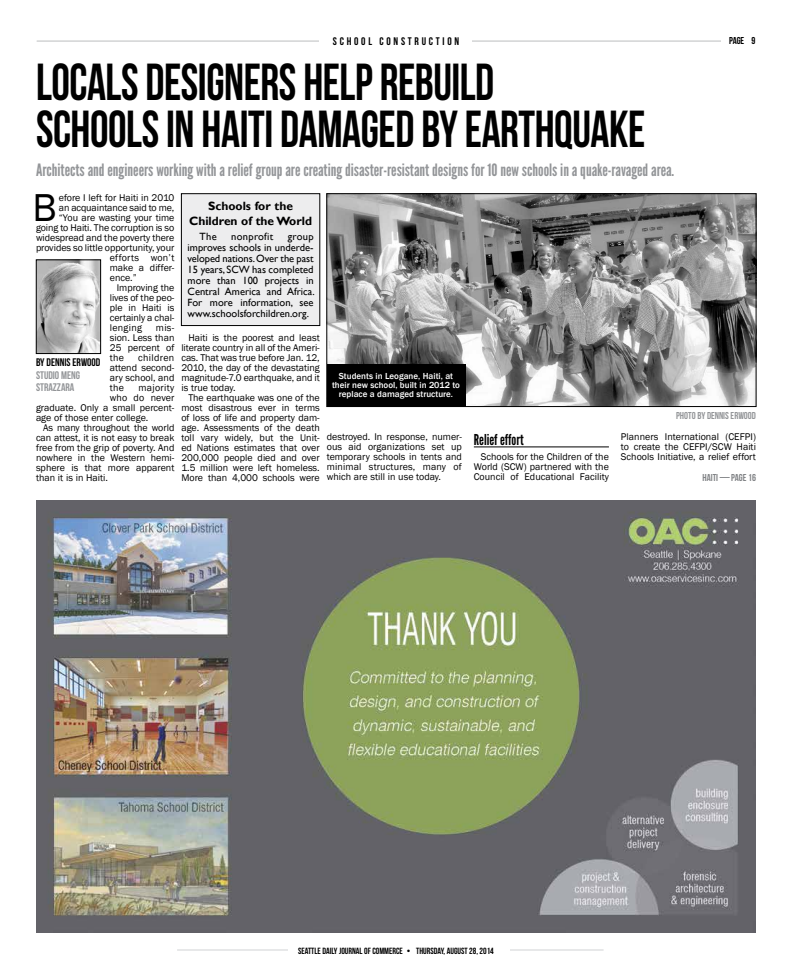
<style>
.page{position:relative;width:792px;height:972px;background:#fff}
.page>*{position:absolute;margin:0;border:0;box-sizing:border-box;transform-origin:0 0}
.t1{font:52px/47px "Bebas Neue";letter-spacing:-.01em;color:#000;scale:.9 1}
.t2{font:40px "Franklin Gothic";color:#000}
.t3{font:17px "League Gothic";color:#939598}
.t4{font:15px "League Gothic";color:#000}
.t5{font:700 12px/15px "Gill Sans";color:#000;text-align:center}
.t6{font:11px/12px "Bebas Neue";color:#939598}
.t7{font:11px "Bebas Neue";letter-spacing:.25em;color:#000}
.t8{font:11px "Bebas Neue";color:#000}
.t9{font:10.5px/11px "Gill Sans";color:#000;text-align:justify}
.t10{font:10.5px "Gill Sans";letter-spacing:.03em;color:#000}
.t11{font:10px/10px "Franklin Gothic";color:#000;text-align:justify}
.t12{font:10px "Bebas Neue";color:#939598}
.t13{font:10px "Franklin Gothic";letter-spacing:.03em;color:#000}
.t14{font:10px "Franklin Gothic";letter-spacing:.025em;color:#000}
.t15{font:10px "Bebas Neue";color:#808285}
.t16{font:10px "Bebas Neue";color:#000}
.t17{font:500 9px/9px "Franklin Gothic";color:#fff;text-align:center}
.t18{font:9px "Bebas Neue";color:#000}
.s1{color:#fff}
</style>
<div class="page">
<hr style="left:36px;top:41px;width:720px;height:1px;background:#d1d3d4">
<div style="left:319px;top:36px;width:153px;height:12px;background:#fff"></div>
<div style="left:721px;top:36px;width:36px;height:14px;background:#fff"></div>
<hr style="left:177px;top:950px;width:427px;height:1px;background:#d1d3d4">
<div style="left:288px;top:942px;width:222px;height:18px;background:#fff"></div>
<img style="left:36px;top:500px;width:720px;height:432px">
<hr style="left:474px;top:447px;width:135px;height:1px;background:#000">
<img style="left:38px;top:262px;width:61px;height:90px">
<div style="left:36px;top:260px;width:65px;height:94px;border:1px solid #000"></div>
<img style="left:329px;top:195px;width:425px;height:210px">
<div style="left:327px;top:193px;width:429px;height:214px;border:1px solid #000"></div>
<div style="left:181px;top:194px;width:139px;height:132px;background:#ededee"></div>
<div style="left:181px;top:193px;width:139px;height:133px;border:1px solid #000"></div>
<div style="left:327px;top:364px;width:138px;height:43px;background:#000"></div>
<p class="t7" style="left:333px;top:35px;width:128px">SCHOOL CONSTRUCTION</p>
<p class="t16" style="left:729px;top:35px;width:29px">PAGE <span class="s1">XX</span>9</p>
<h1 class="t1" style="left:36px;top:58px;width:678px">LOCALS DESIGNERS HELP REBUILD<br>SCHOOLS IN HAITI DAMAGED BY EARTHQUAKE</h1>
<h3 class="t3" style="left:36px;top:160px;width:640px">Architects and engineers working with a relief group are creating disaster-resistant designs for 10 new schools in a quake-ravaged area.</h3>
<h2 class="t2" style="left:33px;top:183px;width:26px">B</h2>
<p class="t11" style="left:59px;top:193px;width:117px">efore I left for Haiti in 2010</p>
<p class="t5" style="left:189px;top:199px;width:124px">Schools for the<br>Children of the World</p>
<p class="t9" style="left:200px;top:231px;width:19px">The</p>
<p class="t10" style="left:231px;top:231px;width:44px">nonprofit</p>
<p class="t11" style="left:59px;top:203px;width:117px">an acquaintance said to me,</p>
<p class="t11" style="left:59px;top:213px;width:117px">“You are wasting your time</p>
<p class="t11" style="left:36px;top:223px;width:140px">going to Haiti. The corruption is so</p>
<p class="t11" style="left:36px;top:233px;width:140px">widespread and the poverty there</p>
<p class="t11" style="left:36px;top:243px;width:140px">provides so little opportunity, your</p>
<p class="t14" style="left:110px;top:251px;width:66px">efforts won’t</p>
<p class="t11" style="left:110px;top:263px;width:66px">make a differ-</p>
<p class="t11" style="left:110px;top:273px;width:29px">ence.”</p>
<p class="t11" style="left:117px;top:283px;width:59px">Improving the</p>
<p class="t11" style="left:110px;top:293px;width:66px">lives of the peo-</p>
<p class="t11" style="left:110px;top:303px;width:66px">ple in Haiti is</p>
<p class="t11" style="left:110px;top:313px;width:66px">certainly a chal-</p>
<p class="t13" style="left:110px;top:321px;width:34px">lenging</p>
<p class="t9" style="left:188px;top:231px;width:129px;text-indent:100px">group improves schools in underde&shy;veloped nations. Over the past 15 years, SCW has completed more than 100 projects in Central America and Africa.<br>For more information, see www.schoolsforchildren.org.</p>
<p class="t11" style="left:110px;top:323px;width:66px;text-indent:46px">mis&shy;sion. Less than 25 percent of the</p>
<p class="t11" style="left:181px;top:333px;width:140px;text-indent:7px">Haiti is the poorest and least literate country in all of the Ameri&shy;cas. That was true before Jan. 12, 2010, the day of the devastating magnitude-7.0 earthquake, and it is true today.</p>
<p class="t11" style="left:181px;top:393px;width:140px;text-indent:7px">The earthquake was one of the most disastrous ever in terms of loss of life and property dam&shy;age. Assessments of the death toll vary widely, but the Unit&shy;ed Nations estimates that over 200,000 people died and over 1.5 million were left homeless.<br>More than 4,000 schools were</p>
<p class="t11" style="left:110px;top:353px;width:66px;text-indent:28px">children attend second&shy;ary school, and the</p>
<p class="t8" style="left:36px;top:356px;width:66px">BY DENNIS ERWOOD</p>
<p class="t6" style="left:36px;top:369px;width:46px">STUDIO MENG<br>STRAZZARA</p>
<p class="t17" style="left:332px;top:371px;width:129px">Students in Leogane, Haiti, at their new school, built in 2012 to replace a damaged structure.</p>
<p class="t13" style="left:138px;top:381px;width:37px">majority</p>
<p class="t11" style="left:110px;top:393px;width:66px">who do never</p>
<p class="t11" style="left:36px;top:403px;width:140px">graduate. Only a small percent-</p>
<p class="t11" style="left:36px;top:413px;width:114px">age of those enter college.</p>
<p class="t11" style="left:43px;top:423px;width:133px">As many throughout the world</p>
<p class="t11" style="left:36px;top:433px;width:140px">can attest, it is not easy to break</p>
<p class="t11" style="left:36px;top:443px;width:140px">free from the grip of poverty. And</p>
<p class="t11" style="left:36px;top:453px;width:140px">nowhere in the Western hemi-</p>
<p class="t11" style="left:36px;top:463px;width:140px">sphere is that more apparent</p>
<p class="t11" style="left:36px;top:473px;width:74px">than it is in Haiti.</p>
<p class="t11" style="left:327px;top:432px;width:137px">destroyed. In response, numer&shy;ous aid organizations set up temporary schools in tents and minimal structures, many of which are still in use today.</p>
<h3 class="t4" style="left:474px;top:430px;width:51px">Relief effort</h3>
<p class="t11" style="left:474px;top:452px;width:137px;text-indent:7px">Schools for the Children of the World (SCW) partnered with the Council of Educational Facility</p>
<p class="t12" style="left:676px;top:410px;width:81px">PHOTO BY DENNIS ERWOOD</p>
<p class="t11" style="left:621px;top:432px;width:137px">Planners International (CEFPI) to create the CEFPI/SCW Haiti Schools Initiative, a relief effort</p>
<p class="t15" style="left:702px;top:472px;width:55px">HAITI — PAGE 16</p>
<p class="t18" style="left:298px;top:946px;width:126px">SEATTLE DAILY JOURNAL OF COMMERCE • THURSD</p>
<p class="t18" style="left:438px;top:946px;width:58px">AY, AUGUST 28, 2014</p>
</div>
